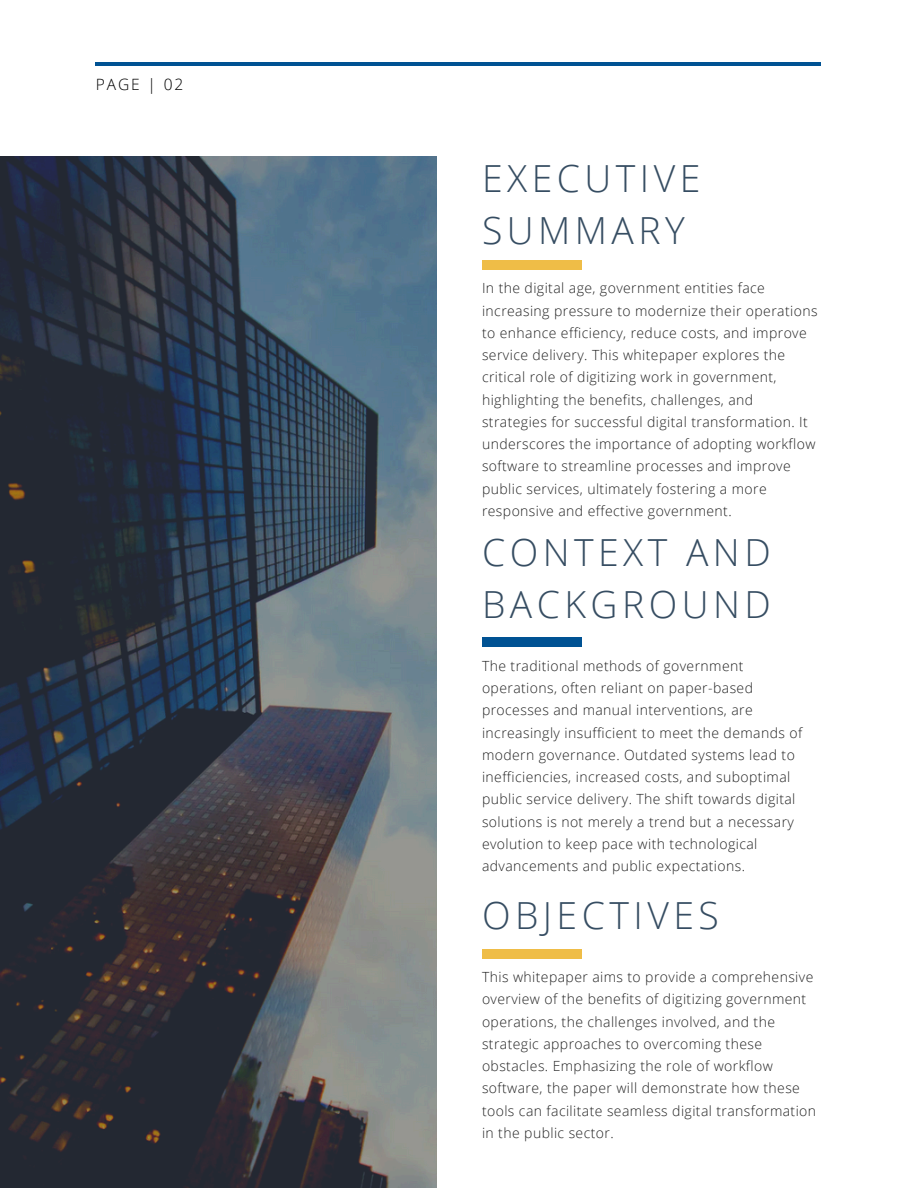
<style>
.page{position:relative;width:918px;height:1188px;background:#fff}
.page>*{position:absolute;margin:0;border:0;box-sizing:border-box;transform-origin:0 0}
.t1{font:300 37.35px/51.9px "Open Sans";letter-spacing:.12em;color:#364d62}
.t2{font:300 15.6px "Open Sans";letter-spacing:.12em;color:#000}
.t3{font:300 13.95px/22.2px "Open Sans";letter-spacing:.03em;color:#222}
</style>
<div class="page">
<hr style="left:96px;top:62px;width:725px;height:4px;background:#005293">
<img style="left:0;top:156px;width:437px;height:1032px">
<div style="left:482px;top:260px;width:100px;height:9px;background:#efbd47"></div>
<div style="left:482px;top:638px;width:100px;height:9px;background:#005293"></div>
<div style="left:482px;top:949px;width:100px;height:9px;background:#efbd47"></div>
<p class="t2" style="left:96px;top:74px;width:89px">PAGE | 02</p>
<h2 class="t1" style="left:482px;top:151px;width:220px">EXECUTIVE<br>SUMMARY</h2>
<p class="t3" style="left:482px;top:277px;width:337px">In the digital age, government entities face increasing pressure to modernize their operations to enhance efficiency, reduce costs, and improve service delivery. This whitepaper explores the critical role of digitizing work in government, highlighting the benefits, challenges, and strategies for successful digital transformation. It underscores the importance of adopting workflow software to streamline processes and improve public services, ultimately fostering a more responsive and effective government.</p>
<h1 class="t1" style="left:482px;top:525px;width:290px">CONTEXT AND<br>BACKGROUND</h1>
<h1 class="t3" style="left:482px;top:654px;width:322px">The traditional methods of government operations, often reliant on paper-based processes and manual interventions, are increasingly insufficient to meet the demands of modern governance. Outdated systems lead to inefficiencies, increased costs, and suboptimal public service delivery. The shift towards digital solutions is not merely a trend but a necessary evolution to keep pace with technological advancements and public expectations.</h1>
<p class="t1" style="left:482px;top:888px;width:238px">OBJECTIVES</p>
<p class="t3" style="left:482px;top:966px;width:336px">This whitepaper aims to provide a comprehensive overview of the benefits of digitizing government operations, the challenges involved, and the strategic approaches to overcoming these obstacles. Emphasizing the role of workflow software, the paper will demonstrate how these tools can facilitate seamless digital transformation in the public sector.</p>
</div>
